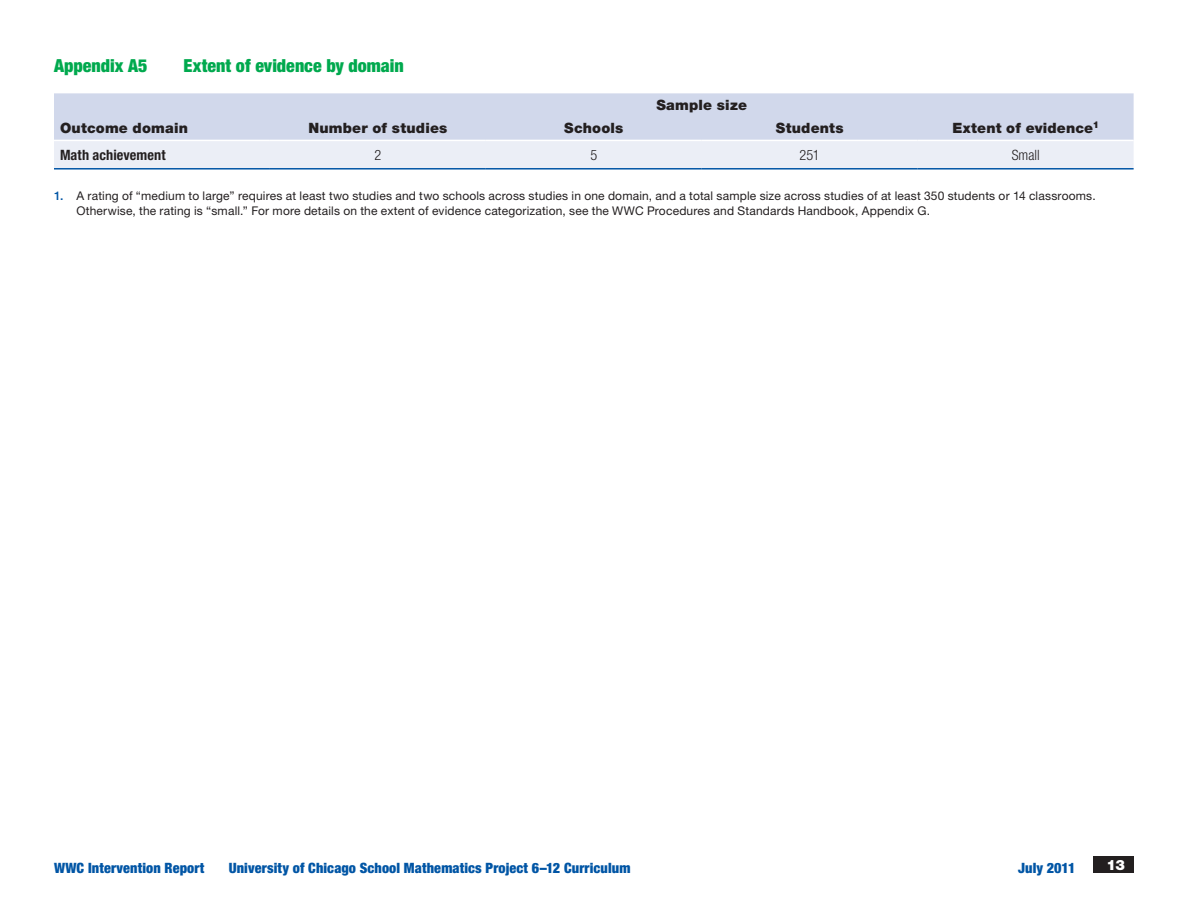
<style>
.page{position:relative;width:1188px;height:918px;background:#fff}
.page>*{position:absolute;margin:0;border:0;box-sizing:border-box;transform-origin:0 0}
.Appendix_title{font:900 condensed 18px "Helvetica Neue LT Std";color:#00a94e}
.t1{font:900 condensed 14.25px "Helvetica Neue LT Std";letter-spacing:.01em;color:#0155a5}
.Table_col__head_ce{font:900 14.25px "Helvetica Neue LT Std";letter-spacing:.01em;color:#231f20}
.Table_sub_head{font:700 condensed 14.25px "Helvetica Neue LT Std";letter-spacing:.01em;color:#231f20}
.Table_col__head{font:900 14.25px "Helvetica Neue LT Std";letter-spacing:.01em;color:#231f20}
.Table_body_text-ce{font:300 condensed 14.25px "Helvetica Neue LT Std";color:#231f20}
.t2{font:900 14.25px "Helvetica Neue LT Std";color:#fff}
.Footnote{font:12px/15px "Helvetica Neue LT Std";letter-spacing:.015em;color:#231f20}
.s1{font-weight:500;color:#0155a5}
</style>
<div class="page">
<div style="left:1094px;top:856px;width:40px;height:17px;background:#231f20"></div>
<div style="left:54px;top:93px;width:1080px;height:47px;background:#d1d8eb"></div>
<div style="left:54px;top:141px;width:1080px;height:27px;background:#ebeef6"></div>
<hr style="left:54px;top:168px;width:216px;height:2px;background:#0155a5">
<hr style="left:270px;top:168px;width:216px;height:2px;background:#0155a5">
<hr style="left:486px;top:168px;width:216px;height:2px;background:#0155a5">
<hr style="left:702px;top:168px;width:216px;height:2px;background:#0155a5">
<hr style="left:918px;top:168px;width:216px;height:2px;background:#0155a5">
<p class="Appendix_title" style="left:54px;top:55px;width:95px">Appendix A5</p>
<p class="Appendix_title" style="left:184px;top:55px;width:222px">Extent of evidence by domain</p>
<p class="Table_col__head_ce" style="left:656px;top:96px;width:92px">Sample size</p>
<p class="Table_col__head" style="left:60px;top:119px;width:129px">Outcome domain</p>
<p class="Table_col__head_ce" style="left:308px;top:119px;width:140px">Number of studies</p>
<p class="Table_col__head_ce" style="left:564px;top:119px;width:61px">Schools</p>
<p class="Table_col__head_ce" style="left:776px;top:119px;width:69px">Students</p>
<p class="Table_col__head_ce" style="left:952px;top:119px;width:148px">Extent of evidence<sup>1</sup></p>
<p class="Table_sub_head" style="left:60px;top:146px;width:107px">Math achievement</p>
<p class="Table_body_text-ce" style="left:374px;top:147px;width:8px">2</p>
<p class="Table_body_text-ce" style="left:590px;top:147px;width:8px">5</p>
<p class="Table_body_text-ce" style="left:800px;top:147px;width:22px">251</p>
<p class="Table_body_text-ce" style="left:1012px;top:147px;width:29px">Small</p>
<p class="Footnote" style="left:77px;top:188px;width:1021px;text-indent:-22px"><span class="s1">1.</span> A rating of “medium to large” requires at least two studies and two schools across studies in one domain, and a total sample size across studies of at least 350 students or 14 classrooms.<br>Otherwise, the rating is “small.” For more details on the extent of evidence categorization, see the WWC Procedures and Standards Handbook, Appendix G.</p>
<p class="t1" style="left:54px;top:859px;width:152px">WWC Intervention Report</p>
<p class="t1" style="left:229px;top:859px;width:403px">University of Chicago School Mathematics Project 6–12 Curriculum</p>
<p class="t1" style="left:1018px;top:859px;width:59px">July 2011</p>
<p class="t2" style="left:1107px;top:856px;width:20px">13</p>
</div>
